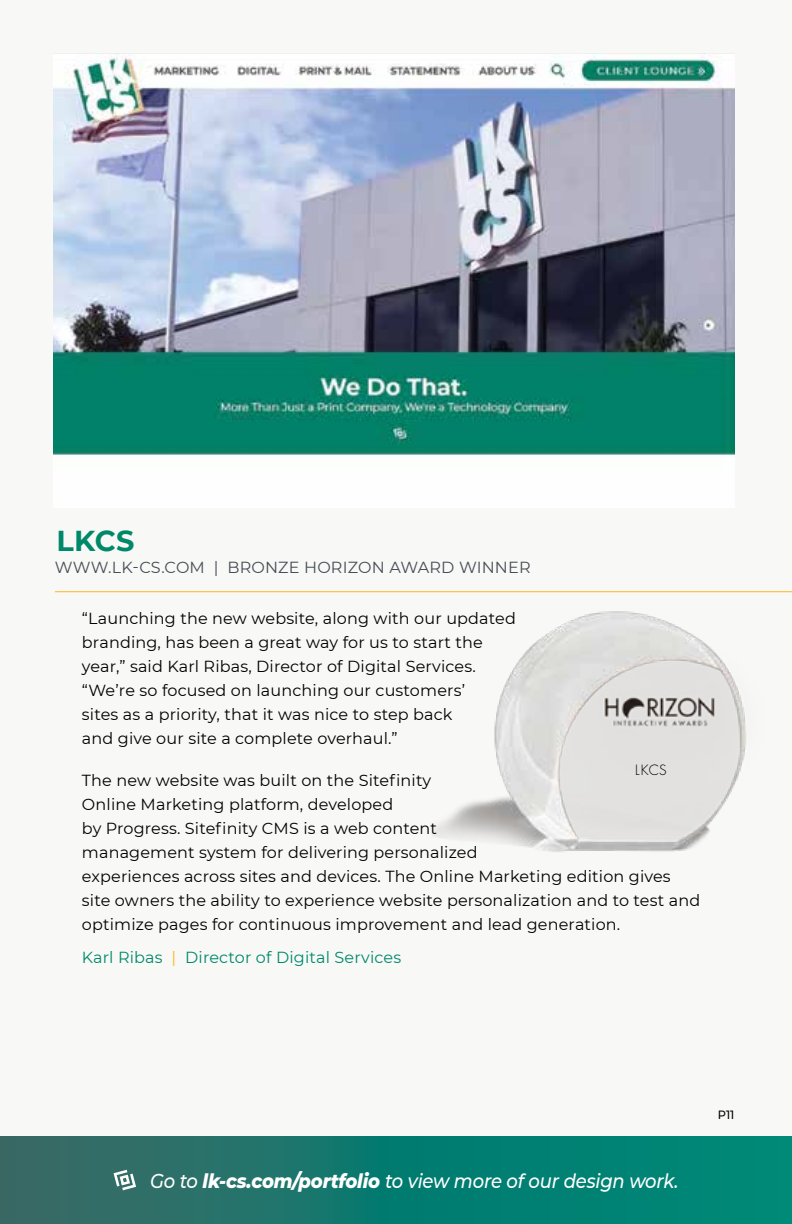
<style>
.page{position:relative;width:792px;height:1224px;background:#fff}
.page>*{position:absolute;margin:0;border:0;box-sizing:border-box;transform-origin:0 0}
.t1{font:700 28.8px "Montserrat";color:#008969}
.t2{font:italic 500 20px "Montserrat";letter-spacing:-.01em;color:#fff;scale:.9 1}
.t3{font:16px/24px "Montserrat";letter-spacing:.01em;color:#000}
.t4{font:16px "Montserrat";letter-spacing:.01em;color:#474c55}
.t5{font:16px "Montserrat";letter-spacing:.01em;color:#008969}
.t6{font:300 13.8px "Futura";color:#000}
.t7{font:500 12px "Montserrat";color:#000;scale:.95 1}
.s1{color:#fdb71a}
.s2{font-weight:800}
</style>
<div class="page">
<div style="left:0;top:0;width:792px;height:1136px;background:#f8f8f7"></div>
<svg style="left:0;top:1136px;width:792px;height:88px;background:#12796e"></svg>
<svg style="left:114px;top:1170px;width:22px;height:20px"></svg>
<img style="left:431px;top:592px;width:361px;height:260px">
<hr style="left:55px;top:591px;width:737px;height:1px;background:#fdb71a">
<img style="left:54px;top:53px;width:680px;height:402px">
<h1 class="t1" style="left:56px;top:520px;width:80px">LKCS</h1>
<p class="t4" style="left:55px;top:557px;width:477px">WWW.LK-CS.COM | BRONZE HORIZON AWARD WINNER</p>
<p class="t3" style="left:82px;top:606px;width:435px">“Launching the new website, along with our updated branding, has been a great way for us to start the year,” said Karl Ribas, Director of Digital Services. “We’re so focused on launching our customers’<br>sites as a priority, that it was nice to step back<br>and give our site a complete overhaul.”</p>
<p class="t3" style="left:82px;top:768px;width:620px">The new website was built on the Sitefinity<br>Online Marketing platform, developed<br>by Progress. Sitefinity CMS is a web content<br>management system for delivering personalized<br>experiences across sites and devices. The Online Marketing edition gives site owners the ability to experience website personalization and to test and optimize pages for continuous improvement and lead generation.</p>
<p class="t5" style="left:82px;top:947px;width:321px">Karl Ribas <span class="s1">|</span> Director of Digital Services</p>
<p class="t6" style="left:635px;top:761px;width:33px">LKCS</p>
<p class="t2" style="left:150px;top:1167px;width:589px">Go to <span class="s2">lk-cs.com/portfolio</span> to view more of our design work.</p>
<p class="t7" style="left:718px;top:1106px;width:19px">P11</p>
</div>
